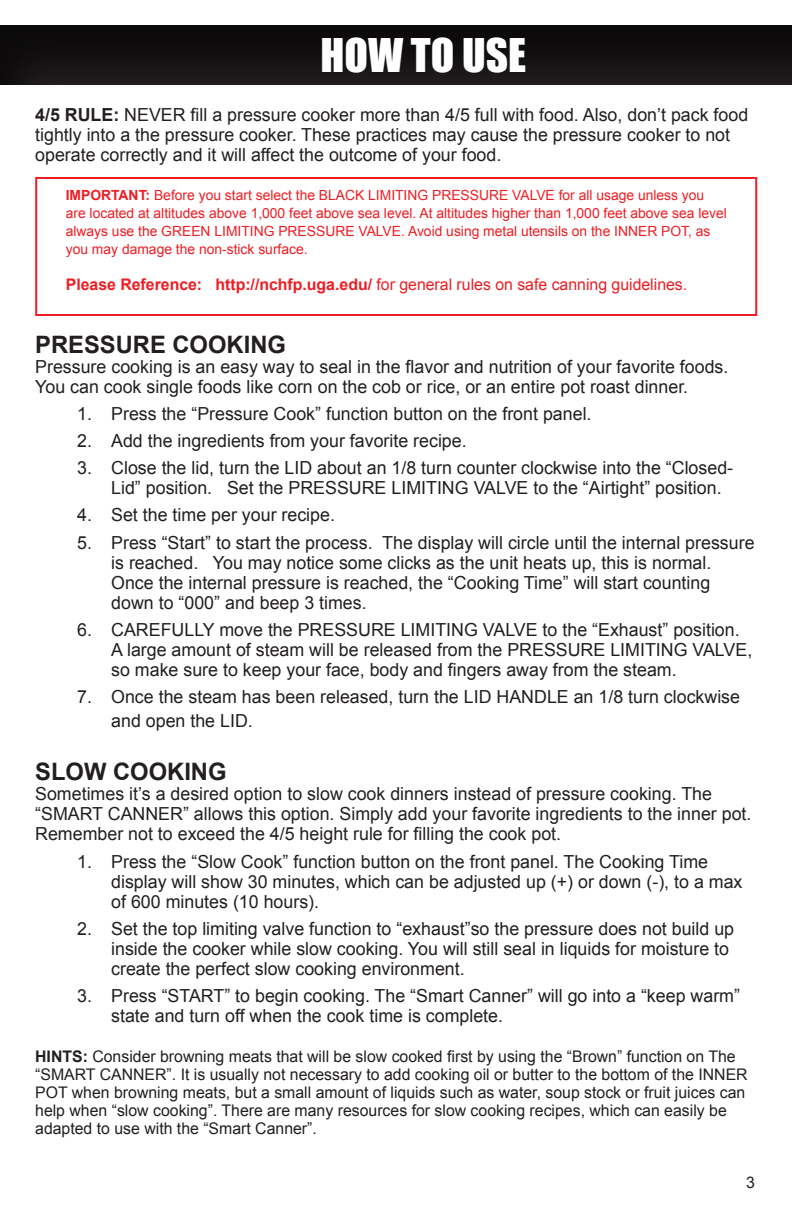
<style>
.page{position:relative;width:792px;height:1224px;background:#fff}
.page>*{position:absolute;margin:0;border:0;box-sizing:border-box;transform-origin:0 0}
.t1{font:42.6px "Impact";color:#fff}
.t2{font:700 24px "Arial";color:#231f20}
.t3{font:18px/20px "Arial";color:#231f20}
.t4{font:16px/18px "Arial";color:#231f20}
.t5{font:16px "Arial";color:#ee1d23}
.t6{font:14px/18px "Arial";color:#ee1d23}
.s1{font-weight:700}
</style>
<div class="page">
<div style="left:0;top:23px;width:792px;height:64px;background:#231f20;opacity:.75"></div>
<div style="left:35px;top:177px;width:722px;height:139px;border:2px solid #ee1d23"></div>
<h1 class="t1" style="left:320px;top:22px;width:207px">HOW To USE</h1>
<p class="t3" style="left:35px;top:104px;width:715px"><span class="s1">4/5 RULE:</span> NEVER fill a pressure cooker more than 4/5 full with food. Also, don’t pack food tightly into a the pressure cooker. These practices may cause the pressure cooker to not operate correctly and it will affect the outcome of your food.</p>
<p class="t6" style="left:66px;top:186px;width:663px"><span class="s1">IMPORTANT:</span> Before you start select the BLACK LIMITING PRESSURE VALVE for all usage unless you are located at altitudes above 1,000 feet above sea level. At altitudes higher than 1,000 feet above sea level always use the GREEN LIMITING PRESSURE VALVE. Avoid using metal utensils on the INNER POT, as you may damage the non-stick surface.</p>
<p class="t5" style="left:66px;top:274px;width:623px"><span class="s1">Please Reference: http://nchfp.uga.edu/</span> for general rules on safe canning guidelines.</p>
<h2 class="t2" style="left:35px;top:328px;width:252px">PRESSURE COOKING</h2>
<p class="t3" style="left:35px;top:356px;width:695px">Pressure cooking is an easy way to seal in the flavor and nutrition of your favorite foods.<br>You can cook single foods like corn on the cob or rice, or an entire pot roast dinner.</p>
<p class="t3" style="left:77px;top:404px;width:516px">1. Press the “Pressure Cook” function button on the front panel.</p>
<p class="t3" style="left:77px;top:431px;width:391px">2. Add the ingredients from your favorite recipe.</p>
<p class="t3" style="left:111px;top:458px;width:624px;text-indent:-34px">3. Close the lid, turn the LID about an 1/8 turn counter clockwise into the “Closed-<br>Lid” position. Set the PRESSURE LIMITING VALVE to the “Airtight” position.</p>
<p class="t3" style="left:77px;top:505px;width:259px">4. Set the time per your recipe.</p>
<p class="t3" style="left:111px;top:532px;width:645px;text-indent:-34px">5. Press “Start” to start the process. The display will circle until the internal pressure is reached. You may notice some clicks as the unit heats up, this is normal.<br>Once the internal pressure is reached, the “Cooking Time” will start counting down to “000” and beep 3 times.</p>
<p class="t3" style="left:111px;top:620px;width:643px;text-indent:-34px">6. CAREFULLY move the PRESSURE LIMITING VALVE to the “Exhaust” position.<br>A large amount of steam will be released from the PRESSURE LIMITING VALVE, so make sure to keep your face, body and fingers away from the steam.</p>
<p class="t3" style="left:111px;top:685px;width:630px;line-height:24px;text-indent:-34px">7. Once the steam has been released, turn the LID HANDLE an 1/8 turn clockwise and open the LID.</p>
<h2 class="t2" style="left:35px;top:756px;width:193px">SLOW COOKING</h2>
<p class="t3" style="left:35px;top:784px;width:718px">Sometimes it’s a desired option to slow cook dinners instead of pressure cooking. The “SMART CANNER” allows this option. Simply add your favorite ingredients to the inner pot.<br>Remember not to exceed the 4/5 height rule for filling the cook pot.</p>
<p class="t3" style="left:111px;top:852px;width:633px;text-indent:-34px">1. Press the “Slow Cook” function button on the front panel. The Cooking Time display will show 30 minutes, which can be adjusted up (+) or down (-), to a max of 600 minutes (10 hours).</p>
<p class="t3" style="left:111px;top:919px;width:625px;text-indent:-34px">2. Set the top limiting valve function to “exhaust”so the pressure does not build up inside the cooker while slow cooking. You will still seal in liquids for moisture to create the perfect slow cooking environment.</p>
<p class="t3" style="left:111px;top:986px;width:630px;text-indent:-34px">3. Press “START” to begin cooking. The “Smart Canner” will go into a “keep warm” state and turn off when the cook time is complete.</p>
<p class="t4" style="left:35px;top:1048px;width:714px"><span class="s1">HINTS:</span> Consider browning meats that will be slow cooked first by using the “Brown” function on The “SMART CANNER”. It is usually not necessary to add cooking oil or butter to the bottom of the INNER POT when browning meats, but a small amount of liquids such as water, soup stock or fruit juices can help when “slow cooking”. There are many resources for slow cooking recipes, which can easily be adapted to use with the “Smart Canner”.</p>
<p class="t4" style="left:746px;top:1173px;width:10px">3</p>
</div>
